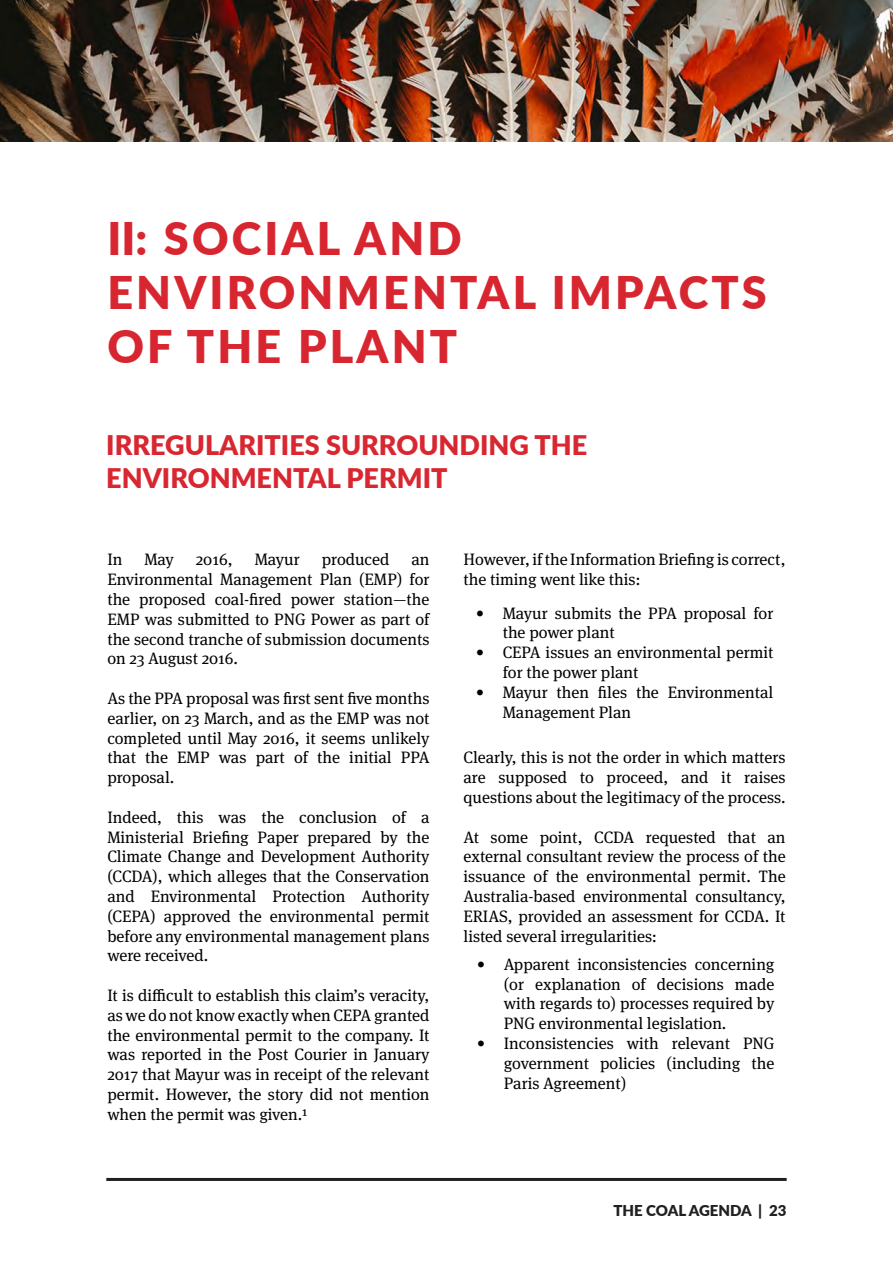
<style>
.page{position:relative;width:893px;height:1263px;background:#fff}
.page>*{position:absolute;margin:0;border:0;box-sizing:border-box;transform-origin:0 0}
.t1{font:900 45px/54px "Lato";letter-spacing:.07em;color:#d82630}
.t2{font:900 27px/32.4px "Lato";color:#d82730}
.t3{font:16.5px/19.8px "Meta Serif Pro";color:#000;text-align:justify}
.t4{font:900 15px "Lato";color:#211f21}
</style>
<div class="page">
<hr style="left:106px;top:1178px;width:681px;height:3px;background:#211f21">
<img style="left:0;top:0;width:893px;height:141px">
<h1 class="t1" style="left:107px;top:210px;width:661px">II: SOCIAL AND<br>ENVIRONMENTAL IMPACTS<br>OF THE PLANT</h1>
<h2 class="t2" style="left:106px;top:428px;width:482px">IRREGULARITIES SURROUNDING THE<br>ENVIRONMENTAL PERMIT</h2>
<p class="t3" style="left:107px;top:549px;width:17px">In</p>
<p class="t3" style="left:144px;top:549px;width:31px">May</p>
<p class="t3" style="left:196px;top:549px;width:38px">2016,</p>
<p class="t3" style="left:255px;top:549px;width:47px">Mayur</p>
<p class="t3" style="left:322px;top:549px;width:69px">produced</p>
<p class="t3" style="left:107px;top:549px;width:324px;text-indent:304px">an Environmental Management Plan (EMP) for the proposed coal-fired power station—the EMP was submitted to PNG Power as part of the second tranche of submission documents on 23 August 2016.</p>
<p class="t3" style="left:107px;top:687px;width:324px">As the PPA proposal was first sent five months earlier, on 23 March, and as the EMP was not completed until May 2016, it seems unlikely that the EMP was part of the initial PPA proposal.</p>
<p class="t3" style="left:107px;top:806px;width:324px">Indeed, this was the conclusion of a Ministerial Briefing Paper prepared by the Climate Change and Development Authority (CCDA), which alleges that the Conservation and Environmental Protection Authority (CEPA) approved the environmental permit before any environmental management plans were received.</p>
<p class="t3" style="left:107px;top:984px;width:324px">It is difficult to establish this claim’s veracity, as we do not know exactly when CEPA granted the environmental permit to the company. It was reported in the Post Courier in January 2017 that Mayur was in receipt of the relevant permit. However, the story did not mention when the permit was given.1</p>
<p class="t3" style="left:463px;top:549px;width:324px">However, if the Information Briefing is correct, the timing went like this:</p>
<p class="t3" style="left:503px;top:602px;width:272px;text-indent:-27px">• Mayur submits the PPA proposal for the power plant</p>
<p class="t3" style="left:503px;top:642px;width:272px;text-indent:-27px">• CEPA issues an environmental permit for the power plant</p>
<p class="t3" style="left:503px;top:681px;width:272px;text-indent:-27px">• Mayur then files the Environmental<br>Management Plan</p>
<p class="t3" style="left:463px;top:747px;width:324px">Clearly, this is not the order in which matters are supposed to proceed, and it raises questions about the legitimacy of the process.</p>
<p class="t3" style="left:463px;top:826px;width:324px">At some point, CCDA requested that an external consultant review the process of the issuance of the environmental permit. The Australia-based environmental consultancy, ERIAS, provided an assessment for CCDA. It listed several irregularities:</p>
<p class="t3" style="left:504px;top:953px;width:272px;text-indent:-27px">• Apparent inconsistencies concerning (or explanation of decisions made with regards to) processes required by PNG environmental legislation.</p>
<p class="t3" style="left:504px;top:1032px;width:272px;text-indent:-27px">• Inconsistencies with relevant PNG government policies (including the Paris Agreement)</p>
<p class="t4" style="left:613px;top:1199px;width:175px">THE COAL AGENDA | 23</p>
</div>
